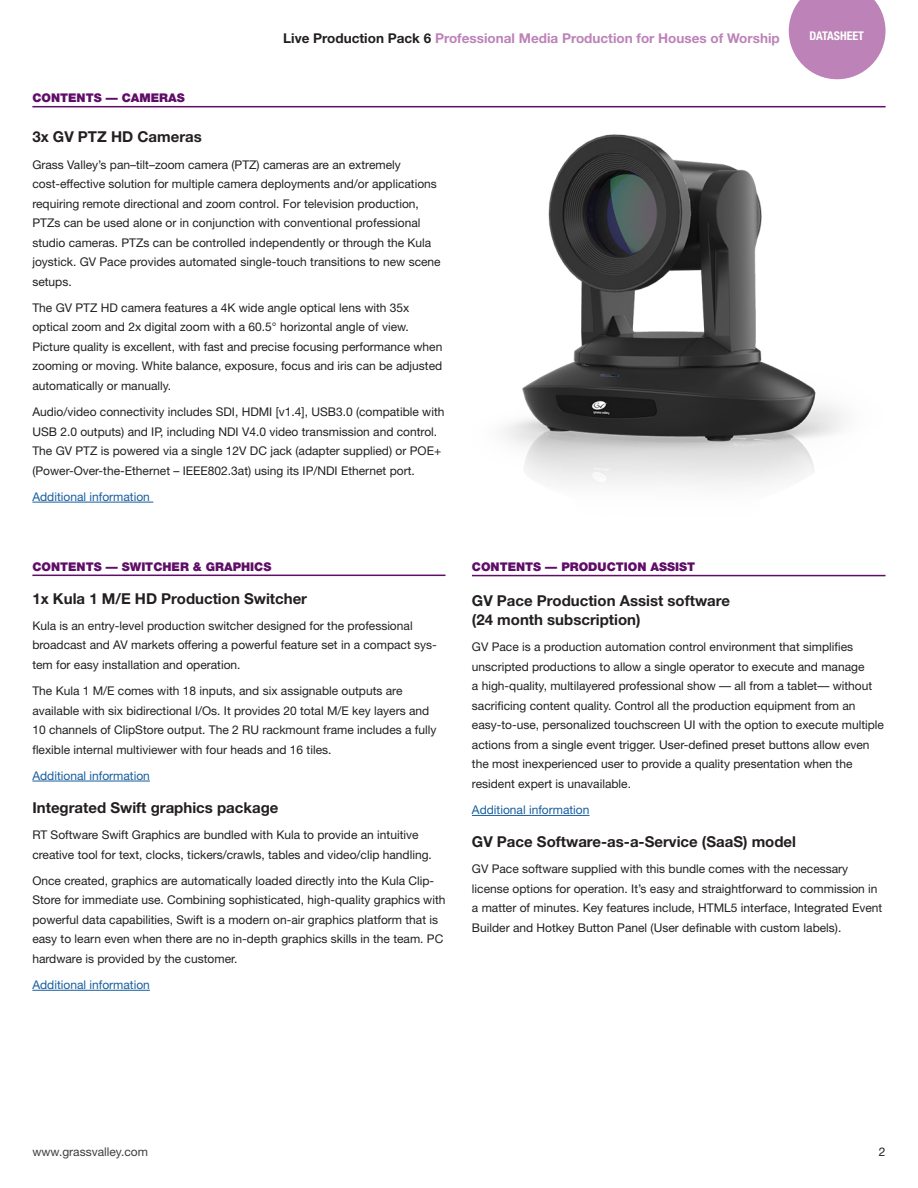
<style>
.page{position:relative;width:918px;height:1188px;background:#fff}
.page>*{position:absolute;margin:0;border:0;box-sizing:border-box;transform-origin:0 0}
._2019_Text_Header{font:700 15px/19.5px "Helvetica Neue";color:#231f20}
.t1{font:700 13.5px "Helvetica Neue";color:#bd82b8}
._2019_Text{font:12px/19.5px "Helvetica Neue";color:#231f20}
._2019_Text-2{font:12px "Helvetica Neue";color:#175d9e}
._2019_Section_Head{font:900 12px "Helvetica Neue";color:#5f0d68}
.t2{font:12px "Helvetica Neue";color:#3e3e3f}
.t3{font:700 condensed 12px "Helvetica Neue";color:#fff}
.s1{color:#231f20}
</style>
<div class="page">
<hr style="left:32px;top:502px;width:121px;height:1px;background:#175d9e">
<hr style="left:32px;top:106px;width:854px;height:1px;background:#5f0d68">
<img style="left:504px;top:134px;width:340px;height:350px">
<hr style="left:32px;top:575px;width:413px;height:1px;background:#5f0d68">
<hr style="left:32px;top:781px;width:118px;height:1px;background:#175d9e">
<hr style="left:32px;top:990px;width:118px;height:1px;background:#175d9e">
<hr style="left:472px;top:575px;width:414px;height:1px;background:#5f0d68">
<hr style="left:472px;top:815px;width:118px;height:1px;background:#175d9e">
<svg style="left:789px;top:0;width:97px;height:79px"></svg>
<p class="_2019_Section_Head" style="left:32px;top:91px;width:154px">CONTENTS — CAMERAS</p>
<p class="t1" style="left:283px;top:30px;width:498px"><span class="s1">Live Production Pack 6</span> Professional Media Production for Houses of Worship</p>
<p class="_2019_Text_Header" style="left:32px;top:127px;width:171px">3x GV PTZ HD Cameras</p>
<p class="_2019_Text" style="left:32px;top:154px;width:410px">Grass Valley’s pan–tilt–zoom camera (PTZ) cameras are an extremely cost-effective solution for multiple camera deployments and/or applications requiring remote directional and zoom control. For television production, PTZs can be used alone or in conjunction with conventional professional studio cameras. PTZs can be controlled independently or through the Kula joystick. GV Pace provides automated single-touch transitions to new scene setups.</p>
<p class="_2019_Text" style="left:32px;top:298px;width:412px">The GV PTZ HD camera features a 4K wide angle optical lens with 35x optical zoom and 2x digital zoom with a 60.5° horizontal angle of view.<br>Picture quality is excellent, with fast and precise focusing performance when zooming or moving. White balance, exposure, focus and iris can be adjusted automatically or manually.</p>
<p class="_2019_Text" style="left:32px;top:402px;width:414px">Audio/video connectivity includes SDI, HDMI [v1.4], USB3.0 (compatible with USB 2.0 outputs) and IP, including NDI V4.0 video transmission and control.<br>The GV PTZ is powered via a single 12V DC jack (adapter supplied) or POE+ (Power-Over-the-Ethernet – IEEE802.3at) using its IP/NDI Ethernet port.</p>
<p class="_2019_Text-2" style="left:32px;top:489px;width:119px">Additional information</p>
<p class="t3" style="left:810px;top:29px;width:56px">DATASHEET</p>
<p class="_2019_Section_Head" style="left:32px;top:559px;width:240px">CONTENTS — SWITCHER &amp; GRAPHICS</p>
<p class="_2019_Text_Header" style="left:32px;top:588px;width:276px">1x Kula 1 M/E HD Production Switcher</p>
<p class="_2019_Text" style="left:32px;top:616px;width:406px">Kula is an entry-level production switcher designed for the professional broadcast and AV markets offering a powerful feature set in a compact sys&shy;tem for easy installation and operation.</p>
<p class="_2019_Text" style="left:32px;top:681px;width:406px">The Kula 1 M/E comes with 18 inputs, and six assignable outputs are available with six bidirectional I/Os. It provides 20 total M/E key layers and 10 channels of ClipStore output. The 2 RU rackmount frame includes a fully flexible internal multiviewer with four heads and 16 tiles.</p>
<p class="_2019_Text-2" style="left:32px;top:768px;width:119px">Additional information</p>
<p class="_2019_Text_Header" style="left:32px;top:797px;width:248px">Integrated Swift graphics package</p>
<p class="_2019_Text" style="left:32px;top:825px;width:401px">RT Software Swift Graphics are bundled with Kula to provide an intuitive creative tool for text, clocks, tickers/crawls, tables and video/clip handling.</p>
<p class="_2019_Text" style="left:32px;top:871px;width:415px">Once created, graphics are automatically loaded directly into the Kula Clip-Store for immediate use. Combining sophisticated, high-quality graphics with powerful data capabilities, Swift is a modern on-air graphics platform that is easy to learn even when there are no in-depth graphics skills in the team. PC hardware is provided by the customer.</p>
<p class="_2019_Text-2" style="left:32px;top:978px;width:119px">Additional information</p>
<p class="_2019_Section_Head" style="left:472px;top:560px;width:225px">CONTENTS — PRODUCTION ASSIST</p>
<p class="_2019_Text_Header" style="left:472px;top:590px;width:260px">GV Pace Production Assist software (24 month subscription)</p>
<p class="_2019_Text" style="left:472px;top:637px;width:414px">GV Pace is a production automation control environment that simplifies unscripted productions to allow a single operator to execute and manage<br>a high-quality, multilayered professional show — all from a tablet— without sacrificing content quality. Control all the production equipment from an easy-to-use, personalized touchscreen UI with the option to execute multiple actions from a single event trigger. User-defined preset buttons allow even the most inexperienced user to provide a quality presentation when the resident expert is unavailable.</p>
<p class="_2019_Text-2" style="left:472px;top:803px;width:119px">Additional information</p>
<p class="_2019_Text_Header" style="left:472px;top:832px;width:326px">GV Pace Software-as-a-Service (SaaS) model</p>
<p class="_2019_Text" style="left:472px;top:859px;width:412px">GV Pace software supplied with this bundle comes with the necessary license options for operation. It’s easy and straightforward to commission in a matter of minutes. Key features include, HTML5 interface, Integrated Event Builder and Hotkey Button Panel (User definable with custom labels).</p>
<p class="t2" style="left:32px;top:1144px;width:117px">www.grassvalley.com</p>
<p class="_2019_Text" style="left:879px;top:1141px;width:8px">2</p>
</div>
